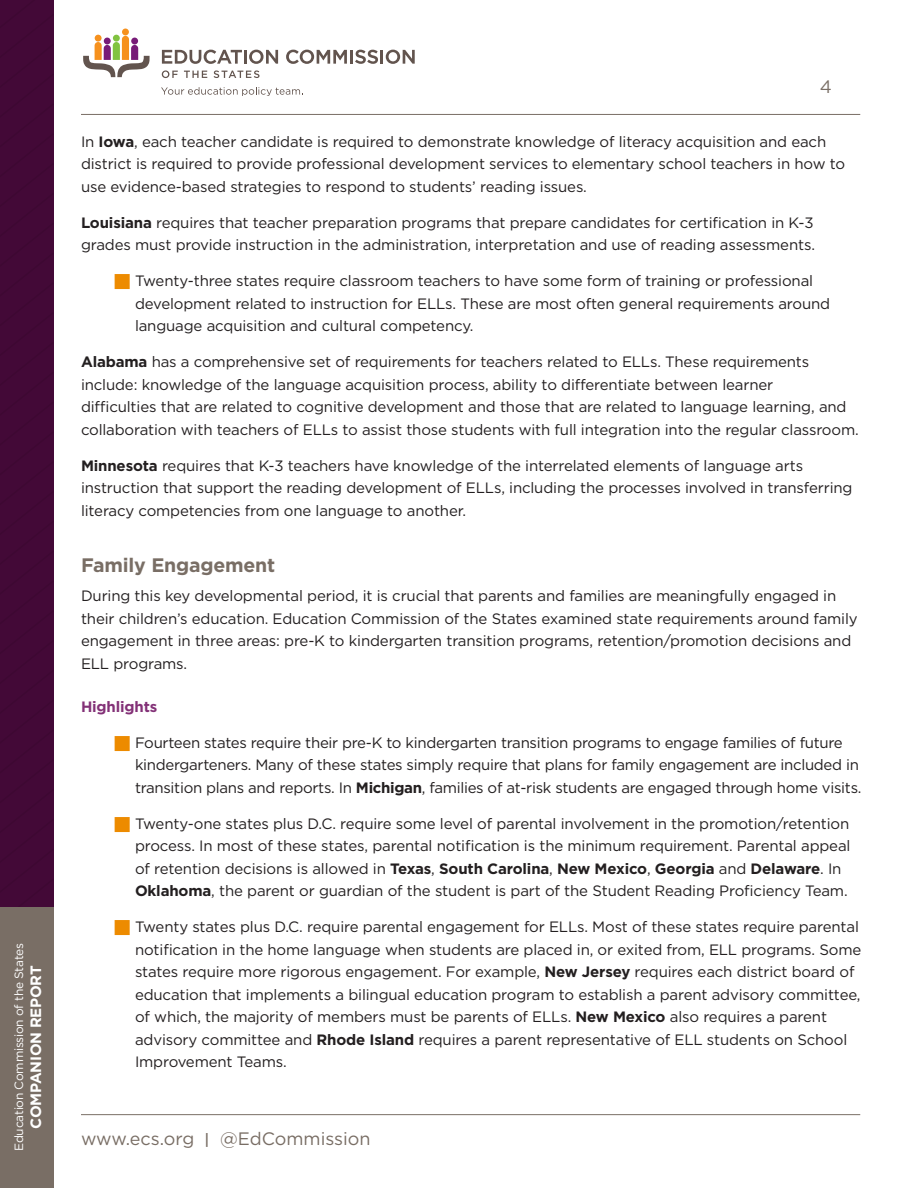
<style>
.page{position:relative;width:918px;height:1188px;background:#fff}
.page>*{position:absolute;margin:0;border:0;box-sizing:border-box;transform-origin:0 0}
.SUB{font:700 19.5px "Gotham";letter-spacing:-.01em;color:#796e65}
.t1{font:18px "Gotham";color:#796e65}
.BODY_10_15{font:15px/22.5px "Gotham";letter-spacing:-.01em;color:#231f20}
.t2{font:700 15px "Gotham";letter-spacing:-.02em;color:#fff}
.Bold_italic_HED_-_Gr{font:700 15px "Gotham";letter-spacing:-.01em;color:#833177}
.t3{font:12px "Gotham";letter-spacing:-.02em;color:#fff}
.s1{font-weight:700}
.s2{font-weight:500;font-size:15px}
</style>
<div class="page">
<hr style="left:81px;top:1114px;width:779px;height:1px;background:#796e65">
<hr style="left:81px;top:114px;width:779px;height:1px;background:#796e65">
<div style="left:95px;top:35px;width:7px;height:7px;background:#f6911e;border-radius:50%"></div>
<div style="left:122px;top:29px;width:7px;height:6px;background:#f6911e;border-radius:50%"></div>
<div style="left:113px;top:35px;width:7px;height:7px;background:#81c340;border-radius:50%"></div>
<svg style="left:83px;top:36px;width:67px;height:41px"></svg>
<svg style="left:161px;top:87px;width:142px;height:9px"></svg>
<svg style="left:162px;top:50px;width:80px;height:14px"></svg>
<hr style="left:244px;top:50px;width:3px;height:14px;background:#62544e">
<svg style="left:249px;top:50px;width:29px;height:14px"></svg>
<svg style="left:286px;top:50px;width:61px;height:14px"></svg>
<hr style="left:350px;top:50px;width:3px;height:14px;background:#62544e">
<svg style="left:355px;top:50px;width:60px;height:14px"></svg>
<svg style="left:162px;top:70px;width:16px;height:8px"></svg>
<svg style="left:184px;top:71px;width:23px;height:7px"></svg>
<svg style="left:214px;top:70px;width:46px;height:8px"></svg>
<div style="left:0;top:0;width:54px;height:908px;background:#430937"></div>
<div style="left:0;top:908px;width:53px;height:280px;background:#796e65"></div>
<p class="t3" style="left:11px;top:1151px;width:209px;rotate:-90deg">Education Commission of the States</p>
<p class="t2" style="left:26px;top:1129px;width:165px;rotate:-90deg">COMPANION REPORT</p>
<p class="t1" style="left:820px;top:75px;width:14px">4</p>
<p class="BODY_10_15" style="left:81px;top:130px;width:766px">In <span class="s1">Iowa</span>, each teacher candidate is required to demonstrate knowledge of literacy acquisition and each district is required to provide professional development services to elementary school teachers in how to use evidence-based strategies to respond to students’ reading issues.</p>
<p class="BODY_10_15" style="left:81px;top:211px;width:735px"><span class="s1">Louisiana</span> requires that teacher preparation programs that prepare candidates for certification in K-3 grades must provide instruction in the administration, interpretation and use of reading assessments.</p>
<p class="BODY_10_15" style="left:135px;top:270px;width:697px">Twenty-three states require classroom teachers to have some form of training or professional development related to instruction for ELLs. These are most often general requirements around language acquisition and cultural competency.</p>
<p class="BODY_10_15" style="left:81px;top:351px;width:779px"><span class="s1">Alabama</span> has a comprehensive set of requirements for teachers related to ELLs. These requirements include: knowledge of the language acquisition process, ability to differentiate between learner<br>difficulties that are related to cognitive development and those that are related to language learning, and collaboration with teachers of ELLs to assist those students with full integration into the regular classroom.</p>
<p class="BODY_10_15" style="left:81px;top:454px;width:773px"><span class="s1">Minnesota</span> requires that K-3 teachers have knowledge of the interrelated elements of language arts instruction that support the reading development of ELLs, including the processes involved in transferring literacy competencies from one language to another.</p>
<p class="SUB" style="left:81px;top:552px;width:196px">Family Engagement</p>
<p class="BODY_10_15" style="left:81px;top:585px;width:778px">During this key developmental period, it is crucial that parents and families are meaningfully engaged in their children’s education. Education Commission of the States examined state requirements around family engagement in three areas: pre-K to kindergarten transition programs, retention/promotion decisions and ELL programs.</p>
<p class="Bold_italic_HED_-_Gr" style="left:81px;top:696px;width:78px">Highlights</p>
<p class="BODY_10_15" style="left:135px;top:731px;width:728px">Fourteen states require their pre-K to kindergarten transition programs to engage families of future kindergarteners. Many of these states simply require that plans for family engagement are included in transition plans and reports. In <span class="s1">Michigan</span>, families of at-risk students are engaged through home visits.</p>
<p class="BODY_10_15" style="left:135px;top:812px;width:717px">Twenty-one states plus D.C. require some level of parental involvement in the promotion/retention process. In most of these states, parental notification is the minimum requirement. Parental appeal of retention decisions is allowed in <span class="s1">Texas</span>, <span class="s1">South Carolina</span>, <span class="s1">New Mexico</span>, <span class="s1">Georgia</span> and <span class="s1">Delaware</span>. In <span class="s1">Oklahoma</span>, the parent or guardian of the student is part of the Student Reading Proficiency Team.</p>
<p class="BODY_10_15" style="left:135px;top:915px;width:728px">Twenty states plus D.C. require parental engagement for ELLs. Most of these states require parental notification in the home language when students are placed in, or exited from, ELL programs. Some states require more rigorous engagement. For example, <span class="s1">New Jersey</span> requires each district board of education that implements a bilingual education program to establish a parent advisory committee, of which, the majority of members must be parents of ELLs. <span class="s1">New Mexico</span> also requires a parent advisory committee and <span class="s1">Rhode Island</span> requires a parent representative of ELL students on School Improvement Teams.</p>
<p class="t1" style="left:81px;top:1127px;width:291px">www.ecs.org <span class="s2">|</span> @EdCommission</p>
</div>
